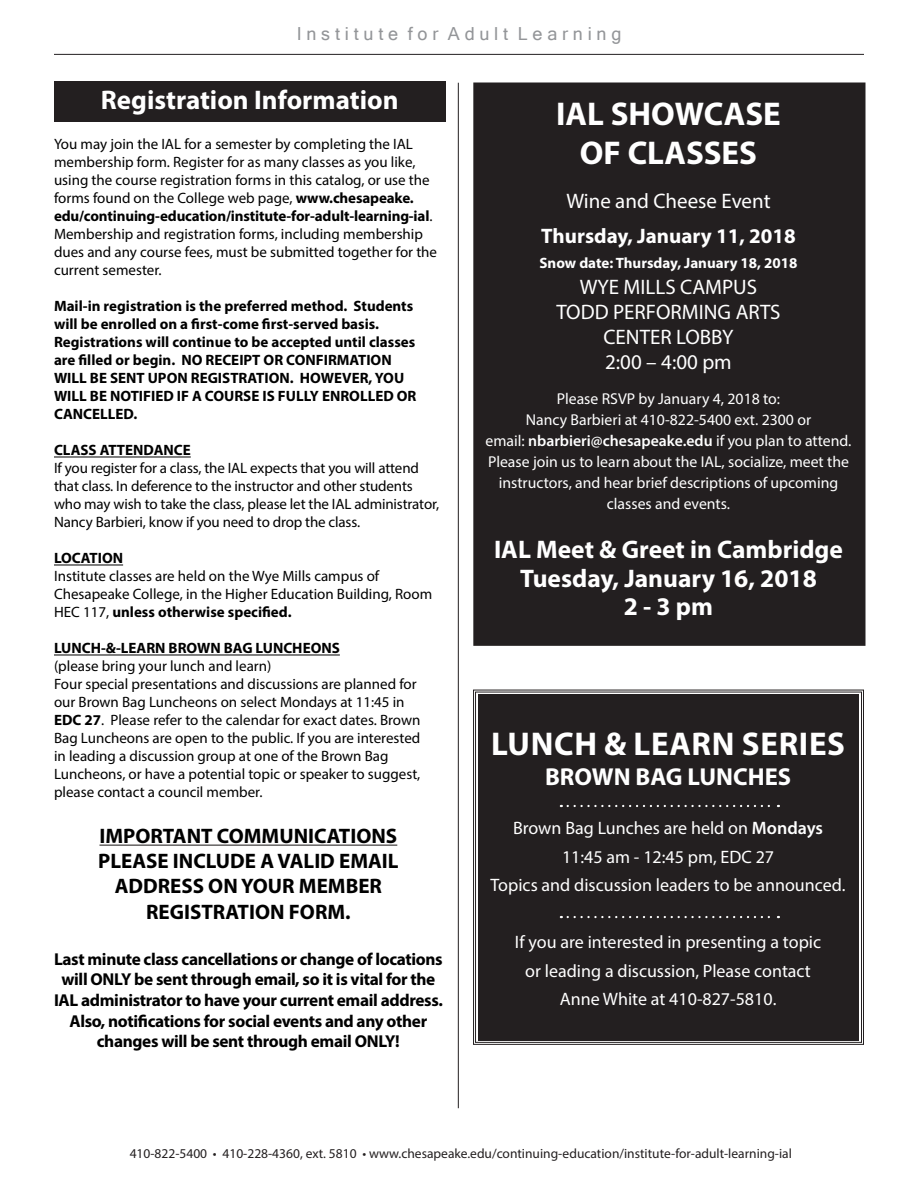
<style>
.page{position:relative;width:918px;height:1188px;background:#fff}
.page>*{position:absolute;margin:0;border:0;box-sizing:border-box;transform-origin:0 0}
.t1{font:700 33px/39.6px "Myriad Pro";color:#fff;text-align:center}
.t2{font:700 33px "Myriad Pro";letter-spacing:.02em;color:#fff}
.t3{font:700 27px "Myriad Pro";color:#fff}
.t4{font:700 25.5px "Myriad Pro";color:#fff}
.t5{font:700 24.6px "Myriad Pro";color:#fff}
.t6{font:700 21px/25.2px "Myriad Pro";color:#000;text-align:center}
.t7{font:21px "Myriad Pro";color:#fff}
.t8{font:700 21px "Myriad Pro";color:#fff}
.t9{font:18px/28.5px "Myriad Pro";color:#fff;text-align:center}
.t10{font:18px "Microsoft Sans Serif";color:#939598}
.t11{font:700 17.25px/20.7px "Myriad Pro";letter-spacing:-.02em;color:#000;text-align:center}
.t12{font:15.75px/21px "Myriad Pro";color:#fff;text-align:center}
.t13{font:15px/18px "Myriad Pro";color:#000}
.t14{font:700 15px/18px "Myriad Pro";color:#000}
.t15{font:700 15px "Myriad Pro";color:#fff}
.t16{font:13.5px "Myriad Pro";color:#231f20}
.s1{font-weight:700}
.s2{font-weight:400}
.s3{font-weight:600}
</style>
<div class="page">
<hr style="left:458px;top:83px;width:1px;height:1025px;background:#231f20">
<hr style="left:54px;top:54px;width:810px;height:1px;background:#231f20">
<div style="left:54px;top:81px;width:392px;height:41px;background:#231f20"></div>
<hr style="left:54px;top:457px;width:137px;height:1px;background:#000">
<hr style="left:54px;top:565px;width:69px;height:1px;background:#000">
<hr style="left:54px;top:655px;width:286px;height:1px;background:#000">
<div style="left:474px;top:83px;width:391px;height:562px;background:#231f20"></div>
<div style="left:473px;top:82px;width:393px;height:564px;border:2px solid #231f20"></div>
<hr style="left:99px;top:845px;width:298px;height:1px;background:#231f20">
<svg style="left:473px;top:689px;width:391px;height:356px"></svg>
<div style="left:475px;top:692px;width:387px;height:351px;border:1px solid #231f20"></div>
<div style="left:478px;top:694px;width:380px;height:347px;background:#231f20"></div>
<svg style="left:568px;top:805px;width:211px;height:2px"></svg>
<svg style="left:568px;top:916px;width:211px;height:2px"></svg>
<p class="t10" style="left:297px;top:22px;width:326px">I n s t i t u t e f o r A d u l t L e a r n i n g</p>
<p class="t3" style="left:101px;top:82px;width:299px">Registration Information</p>
<p class="t13" style="left:54px;top:135px;width:385px">You may join the IAL for a semester by completing the IAL membership form. Register for as many classes as you like, using the course registration forms in this catalog, or use the forms found on the College web page, <span class="s1">www.chesapeake. edu/continuing-education/institute-for-adult-learning-ial</span>.<br>Membership and registration forms, including membership dues and any course fees, must be submitted together for the current semester.</p>
<p class="t14" style="left:54px;top:297px;width:364px">Mail-in registration is the preferred method. Students will be enrolled on a first-come first-served basis.<br>Registrations will continue to be accepted until classes are filled or begin. NO RECEIPT OR CONFIRMATION WILL BE SENT UPON REGISTRATION. HOWEVER, YOU WILL BE NOTIFIED IF A COURSE IS FULLY ENROLLED OR CANCELLED.</p>
<p class="t14" style="left:54px;top:441px;width:138px">CLASS ATTENDANCE</p>
<p class="t13" style="left:54px;top:459px;width:387px">If you register for a class, the IAL expects that you will attend that class. In deference to the instructor and other students who may wish to take the class, please let the IAL administrator, Nancy Barbieri, know if you need to drop the class.</p>
<p class="t14" style="left:54px;top:549px;width:71px">LOCATION</p>
<p class="t13" style="left:54px;top:567px;width:380px">Institute classes are held on the Wye Mills campus of<br>Chesapeake College, in the Higher Education Building, Room<br>HEC 117, <span class="s1">unless otherwise specified.</span></p>
<p class="t14" style="left:54px;top:639px;width:287px">LUNCH-&amp;-LEARN BROWN BAG LUNCHEONS <span class="s2">(please bring your lunch and learn)</span></p>
<p class="t13" style="left:54px;top:675px;width:368px">Four special presentations and discussions are planned for our Brown Bag Luncheons on select Mondays at 11:45 in <span class="s1">EDC 27</span>. Please refer to the calendar for exact dates. Brown Bag Luncheons are open to the public. If you are interested in leading a discussion group at one of the Brown Bag Luncheons, or have a potential topic or speaker to suggest, please contact a council member.</p>
<p class="t6" style="left:99px;top:823px;width:299px">IMPORTANT COMMUNICATIONS</p>
<p class="t6" style="left:98px;top:848px;width:302px">PLEASE INCLUDE A VALID EMAIL<br>ADDRESS ON YOUR MEMBER<br>REGISTRATION FORM.</p>
<p class="t11" style="left:54px;top:948px;width:390px">Last minute class cancellations or change of locations will ONLY be sent through email, so it is vital for the IAL administrator to have your current email address.<br>Also, notifications for social events and any other changes will be sent through email ONLY!</p>
<p class="t1" style="left:556px;top:93px;width:226px">IAL SHOWCASE<br>OF CLASSES</p>
<p class="t7" style="left:566px;top:188px;width:206px">Wine and Cheese Event</p>
<p class="t8" style="left:541px;top:222px;width:256px">Thursday, January 11, 2018</p>
<p class="t15" style="left:540px;top:254px;width:259px">Snow date: Thursday, January 18, 2018</p>
<p class="t7" style="left:580px;top:274px;width:179px">WYE MILLS CAMPUS</p>
<p class="t7" style="left:556px;top:299px;width:226px">TODD PERFORMING ARTS</p>
<p class="t7" style="left:603px;top:324px;width:132px">CENTER LOBBY</p>
<p class="t7" style="left:605px;top:349px;width:128px">2:00 – 4:00 pm</p>
<p class="t12" style="left:557px;top:388px;width:225px">Please RSVP by January 4, 2018 to:</p>
<p class="t12" style="left:526px;top:409px;width:287px">Nancy Barbieri at 410-822-5400 ext. 2300 or</p>
<p class="t12" style="left:485px;top:430px;width:368px">email: <span class="s3">nbarbieri@chesapeake.edu</span> if you plan to attend.</p>
<p class="t12" style="left:488px;top:451px;width:362px">Please join us to learn about the IAL, socialize, meet the instructors, and hear brief descriptions of upcoming classes and events.</p>
<p class="t4" style="left:494px;top:533px;width:350px">IAL Meet &amp; Greet in Cambridge</p>
<p class="t4" style="left:520px;top:561px;width:298px">Tuesday, January 16, 2018</p>
<p class="t4" style="left:624px;top:590px;width:91px">2 - 3 pm</p>
<p class="t2" style="left:491px;top:723px;width:356px">LUNCH &amp; LEARN SERIES</p>
<p class="t5" style="left:545px;top:760px;width:248px">BROWN BAG LUNCHES</p>
<p class="t9" style="left:513px;top:813px;width:311px">Brown Bag Lunches are held on <span class="s3">Mondays</span></p>
<p class="t9" style="left:562px;top:842px;width:214px">11:45 am - 12:45 pm, EDC 27</p>
<p class="t9" style="left:491px;top:870px;width:356px">Topics and discussion leaders to be announced.</p>
<p class="t9" style="left:515px;top:927px;width:308px">If you are interested in presenting a topic or leading a discussion, Please contact<br>Anne White at 410-827-5810.</p>
<p class="t16" style="left:130px;top:1145px;width:664px">410-822-5400 • 410-228-4360, ext. 5810 • www.chesapeake.edu/continuing-education/institute-for-adult-learning-ial</p>
</div>
